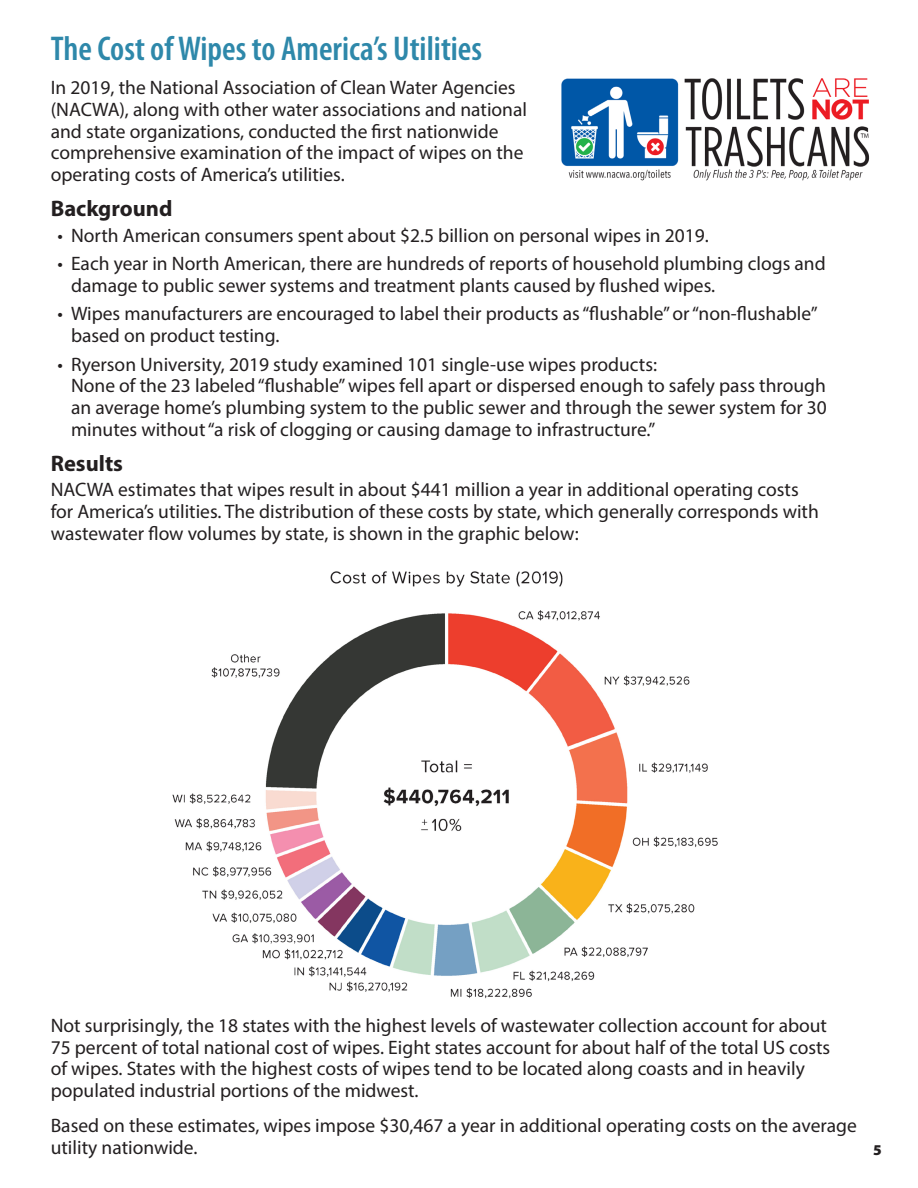
<style>
.page{position:relative;width:918px;height:1188px;background:#fff}
.page>*{position:absolute;margin:0;border:0;box-sizing:border-box;transform-origin:0 0}
.t1{font:600 condensed 34.5px "Myriad Pro";color:#2e88aa}
.t2{font:700 22.5px "Myriad Pro";color:#231f20}
.t3{font:19.5px/21.8px "Myriad Pro";color:#231f20}
.t4{font:900 15px "Myriad Pro";color:#231f20}
</style>
<div class="page">
<img style="left:561px;top:78px;width:309px;height:103px">
<img style="left:172px;top:571px;width:546px;height:428px">
<p class="t1" style="left:51px;top:27px;width:433px">The Cost of Wipes to America’s Utilities</p>
<p class="t3" style="left:51px;top:76px;width:478px">In 2019, the National Association of Clean Water Agencies (NACWA), along with other water associations and national and state organizations, conducted the first nationwide comprehensive examination of the impact of wipes on the operating costs of America’s utilities.</p>
<p class="t2" style="left:51px;top:194px;width:123px">Background</p>
<p class="t3" style="left:58px;top:224px;width:653px">• North American consumers spent about $2.5 billion on personal wipes in 2019.</p>
<p class="t3" style="left:71px;top:252px;width:756px;text-indent:-14px">• Each year in North American, there are hundreds of reports of household plumbing clogs and damage to public sewer systems and treatment plants caused by flushed wipes.</p>
<p class="t3" style="left:71px;top:303px;width:748px;text-indent:-14px">• Wipes manufacturers are encouraged to label their products as “flushable” or “non-flushable” based on product testing.</p>
<p class="t3" style="left:71px;top:353px;width:757px;text-indent:-14px">• Ryerson University, 2019 study examined 101 single-use wipes products:<br>None of the 23 labeled “flushable” wipes fell apart or dispersed enough to safely pass through an average home’s plumbing system to the public sewer and through the sewer system for 30 minutes without “a risk of clogging or causing damage to infrastructure.”</p>
<p class="t2" style="left:51px;top:449px;width:74px">Results</p>
<p class="t3" style="left:51px;top:479px;width:770px">NACWA estimates that wipes result in about $441 million a year in additional operating costs for America’s utilities. The distribution of these costs by state, which generally corresponds with wastewater flow volumes by state, is shown in the graphic below:</p>
<p class="t3" style="left:51px;top:1014px;width:781px">Not surprisingly, the 18 states with the highest levels of wastewater collection account for about 75 percent of total national cost of wipes. Eight states account for about half of the total US costs of wipes. States with the highest costs of wipes tend to be located along coasts and in heavily populated industrial portions of the midwest.</p>
<p class="t3" style="left:51px;top:1115px;width:808px">Based on these estimates, wipes impose $30,467 a year in additional operating costs on the average utility nationwide.</p>
<p class="t4" style="left:873px;top:1139px;width:10px">5</p>
</div>
